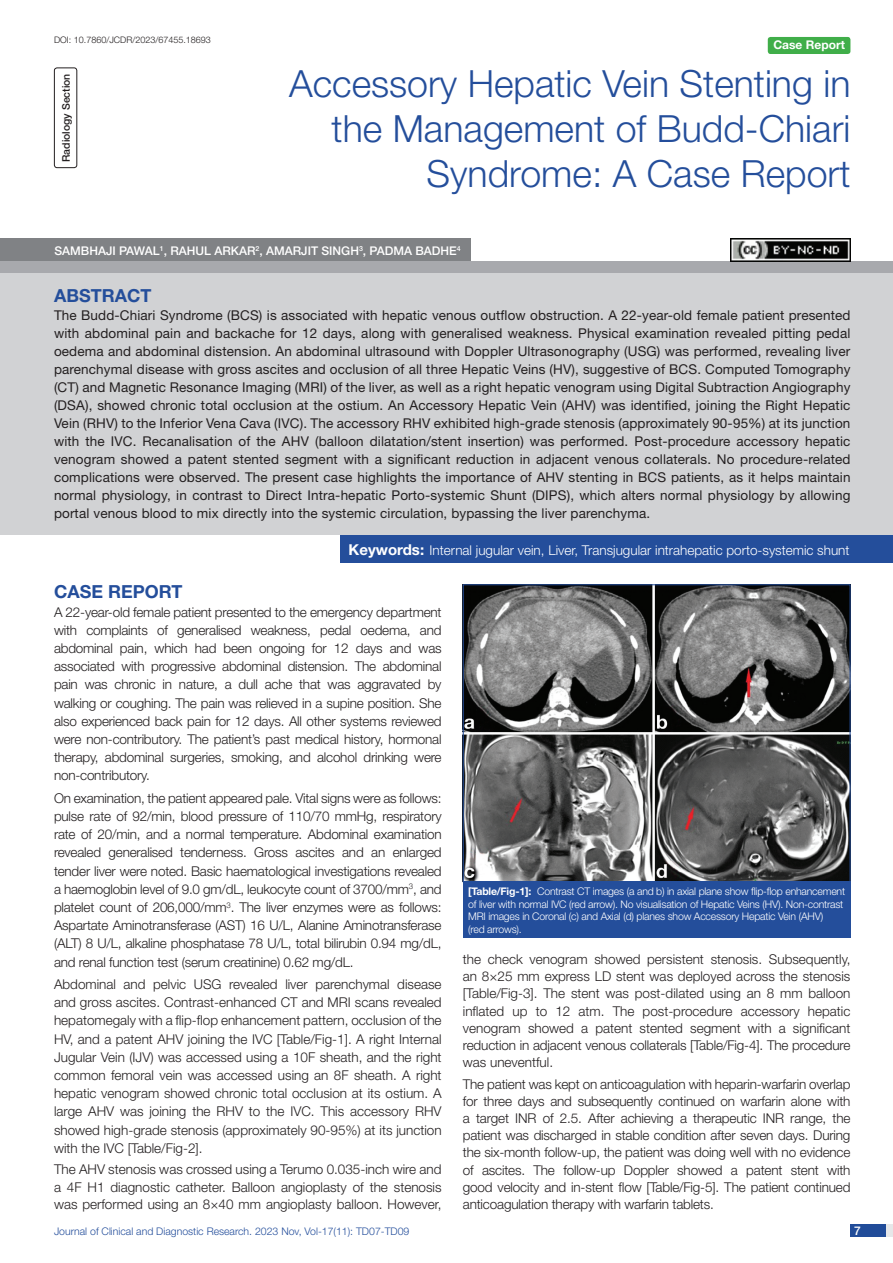
<style>
.page{position:relative;width:893px;height:1263px;background:#fff}
.page>*{position:absolute;margin:0;border:0;box-sizing:border-box;transform-origin:0 0}
.t1{font:300 37.5px/45px "Helvetica Neue";color:#244e9b;text-align:right}
.Heading{font:700 18px "Helvetica Neue";color:#244e9b}
.Abstract_head{font:700 18px "Helvetica Neue";color:#244e9b}
.Body_text{font:300 13.5px/18.1px "Helvetica Neue";letter-spacing:-.01em;color:#231f20;text-align:justify}
.Abstract_Text{font:13.5px/18px "Helvetica Neue";letter-spacing:.01em;color:#231f20;text-align:justify}
.Key_words{font:300 13.5px "Helvetica Neue";color:#fff}
.Author{font:500 12px "Helvetica Neue";color:#fff}
.t2{font:700 12px "Helvetica Neue";color:#fff}
.TABLE_FIG{font:300 10.5px/12.6px "Helvetica Neue";letter-spacing:-.02em;color:#fff}
.t3{font:300 10.5px "Helvetica Neue";color:#244e9b}
.section{font:500 10.5px "Helvetica Neue";color:#231f20}
.DOI{font:300 9px "Helvetica Neue";color:#231f20}
.s1{font-weight:700;font-size:15px}
.s2{font-weight:700}
</style>
<div class="page">
<div style="left:850px;top:1224px;width:43px;height:13px;background:#e6e7e9"></div>
<div style="left:850px;top:1224px;width:35px;height:13px;background:#214c99"></div>
<div style="left:54px;top:68px;width:23px;height:100px;border:1px solid #231f20;border-radius:3px"></div>
<div style="left:768px;top:37px;width:82px;height:17px;background:#40ae49;border-radius:3px"></div>
<div style="left:0;top:261px;width:893px;height:12px;background:#a8a9ad"></div>
<div style="left:0;top:238px;width:471px;height:23px;background:#808285"></div>
<div style="left:0;top:273px;width:893px;height:262px;background:#d1d2d4"></div>
<div style="left:340px;top:535px;width:553px;height:28px;background:#244e9b"></div>
<img style="left:465px;top:586px;width:383px;height:294px">
<div style="left:463px;top:584px;width:387px;height:298px;border:1px solid #244e9b"></div>
<div style="left:463px;top:881px;width:387px;height:57px;background:#244e9b"></div>
<img style="left:730px;top:239px;width:120px;height:22px">
<p class="DOI" style="left:54px;top:35px;width:158px">DOI: 10.7860/JCDR/2023/67455.18693</p>
<p class="section" style="left:60px;top:162px;width:90px;rotate:-90deg">RADIOLOGY SECTION</p>
<p class="t1" style="left:289px;top:60px;width:563px">Accessory Hepatic Vein Stenting in the Management of Budd-Chiari<br>Syndrome: A Case Report</p>
<p class="t2" style="left:773px;top:37px;width:73px">Case Report</p>
<p class="Author" style="left:54px;top:243px;width:408px">SAMBHAJI PAWAL<sup>1</sup>, RAHUL ARKAR<sup>2</sup>, AMARJIT SINGH<sup>3</sup>, PADMA BADHE<sup>4</sup></p>
<p class="Abstract_head" style="left:54px;top:284px;width:99px">ABSTRACT</p>
<p class="Abstract_Text" style="left:54px;top:305px;width:798px">The Budd-Chiari Syndrome (BCS) is associated with hepatic venous outflow obstruction. A 22-year-old female patient presented with abdominal pain and backache for 12 days, along with generalised weakness. Physical examination revealed pitting pedal oedema and abdominal distension. An abdominal ultrasound with Doppler Ultrasonography (USG) was performed, revealing liver parenchymal disease with gross ascites and occlusion of all three Hepatic Veins (HV), suggestive of BCS. Computed Tomography (CT) and Magnetic Resonance Imaging (MRI) of the liver, as well as a right hepatic venogram using Digital Subtraction Angiography (DSA), showed chronic total occlusion at the ostium. An Accessory Hepatic Vein (AHV) was identified, joining the Right Hepatic Vein (RHV) to the Inferior Vena Cava (IVC). The accessory RHV exhibited high-grade stenosis (approximately 90-95%) at its junction with the IVC. Recanalisation of the AHV (balloon dilatation/stent insertion) was performed. Post-procedure accessory hepatic venogram showed a patent stented segment with a significant reduction in adjacent venous collaterals. No procedure-related complications were observed. The present case highlights the importance of AHV stenting in BCS patients, as it helps maintain normal physiology, in contrast to Direct Intra-hepatic Porto-systemic Shunt (DIPS), which alters normal physiology by allowing portal venous blood to mix directly into the systemic circulation, bypassing the liver parenchyma.</p>
<p class="Key_words" style="left:349px;top:541px;width:502px"><span class="s1">Keywords:</span> Internal jugular vein, Liver, Transjugular intrahepatic porto-systemic shunt</p>
<p class="Heading" style="left:54px;top:581px;width:130px">CASE REPORT</p>
<p class="Body_text" style="left:54px;top:602px;width:389px">A 22-year-old female patient presented to the emergency department with complaints of generalised weakness, pedal oedema, and abdominal pain, which had been ongoing for 12 days and was associated with progressive abdominal distension. The abdominal pain was chronic in nature, a dull ache that was aggravated by walking or coughing. The pain was relieved in a supine position. She also experienced back pain for 12 days. All other systems reviewed were non-contributory. The patient’s past medical history, hormonal therapy, abdominal surgeries, smoking, and alcohol drinking were non-contributory.</p>
<p class="Body_text" style="left:54px;top:789px;width:389px">On examination, the patient appeared pale. Vital signs were as follows: pulse rate of 92/min, blood pressure of 110/70 mmHg, respiratory rate of 20/min, and a normal temperature. Abdominal examination revealed generalised tenderness. Gross ascites and an enlarged tender liver were noted. Basic haematological investigations revealed a haemoglobin level of 9.0 gm/dL, leukocyte count of 3700/mm<sup>3</sup>, and platelet count of 206,000/mm<sup>3</sup>. The liver enzymes were as follows:<br>Aspartate Aminotransferase (AST) 16 U/L, Alanine Aminotransferase (ALT) 8 U/L, alkaline phosphatase 78 U/L, total bilirubin 0.94 mg/dL, and renal function test (serum creatinine) 0.62 mg/dL.</p>
<p class="Body_text" style="left:54px;top:975px;width:389px">Abdominal and pelvic USG revealed liver parenchymal disease and gross ascites. Contrast-enhanced CT and MRI scans revealed hepatomegaly with a flip-flop enhancement pattern, occlusion of the HV, and a patent AHV joining the IVC [Table/Fig-1]. A right Internal Jugular Vein (IJV) was accessed using a 10F sheath, and the right common femoral vein was accessed using an 8F sheath. A right hepatic venogram showed chronic total occlusion at its ostium. A large AHV was joining the RHV to the IVC. This accessory RHV showed high-grade stenosis (approximately 90-95%) at its junction with the IVC [Table/Fig-2].</p>
<p class="Body_text" style="left:54px;top:1160px;width:389px;line-height:17.2px">The AHV stenosis was crossed using a Terumo 0.035-inch wire and a 4F H1 diagnostic catheter. Balloon angioplasty of the stenosis was performed using an 8×40 mm angioplasty balloon. However,</p>
<p class="TABLE_FIG" style="left:468px;top:885px;width:378px"><span class="s2">[Table/Fig-1]:</span> Contrast CT images (a and b) in axial plane show flip-flop enhancement of liver with normal IVC (red arrow). No visualisation of Hepatic Veins (HV). Non-contrast MRI images in Coronal (c) and Axial (d) planes show Accessory Hepatic Vein (AHV)<br>(red arrows).</p>
<p class="Body_text" style="left:463px;top:950px;width:389px;line-height:17.2px">the check venogram showed persistent stenosis. Subsequently, an 8×25 mm express LD stent was deployed across the stenosis [Table/Fig-3]. The stent was post-dilated using an 8 mm balloon inflated up to 12 atm. The post-procedure accessory hepatic venogram showed a patent stented segment with a significant reduction in adjacent venous collaterals [Table/Fig-4]. The procedure was uneventful.</p>
<p class="Body_text" style="left:463px;top:1075px;width:389px;line-height:17.1px">The patient was kept on anticoagulation with heparin-warfarin overlap for three days and subsequently continued on warfarin alone with a target INR of 2.5. After achieving a therapeutic INR range, the patient was discharged in stable condition after seven days. During the six-month follow-up, the patient was doing well with no evidence of ascites. The follow-up Doppler showed a patent stent with good velocity and in-stent flow [Table/Fig-5]. The patient continued anticoagulation therapy with warfarin tablets.</p>
<p class="t3" style="left:54px;top:1225px;width:357px">Journal of Clinical and Diagnostic Research. 2023 Nov, Vol-17(11): TD07-TD09</p>
<p class="Author" style="left:854px;top:1223px;width:8px">7</p>
</div>
